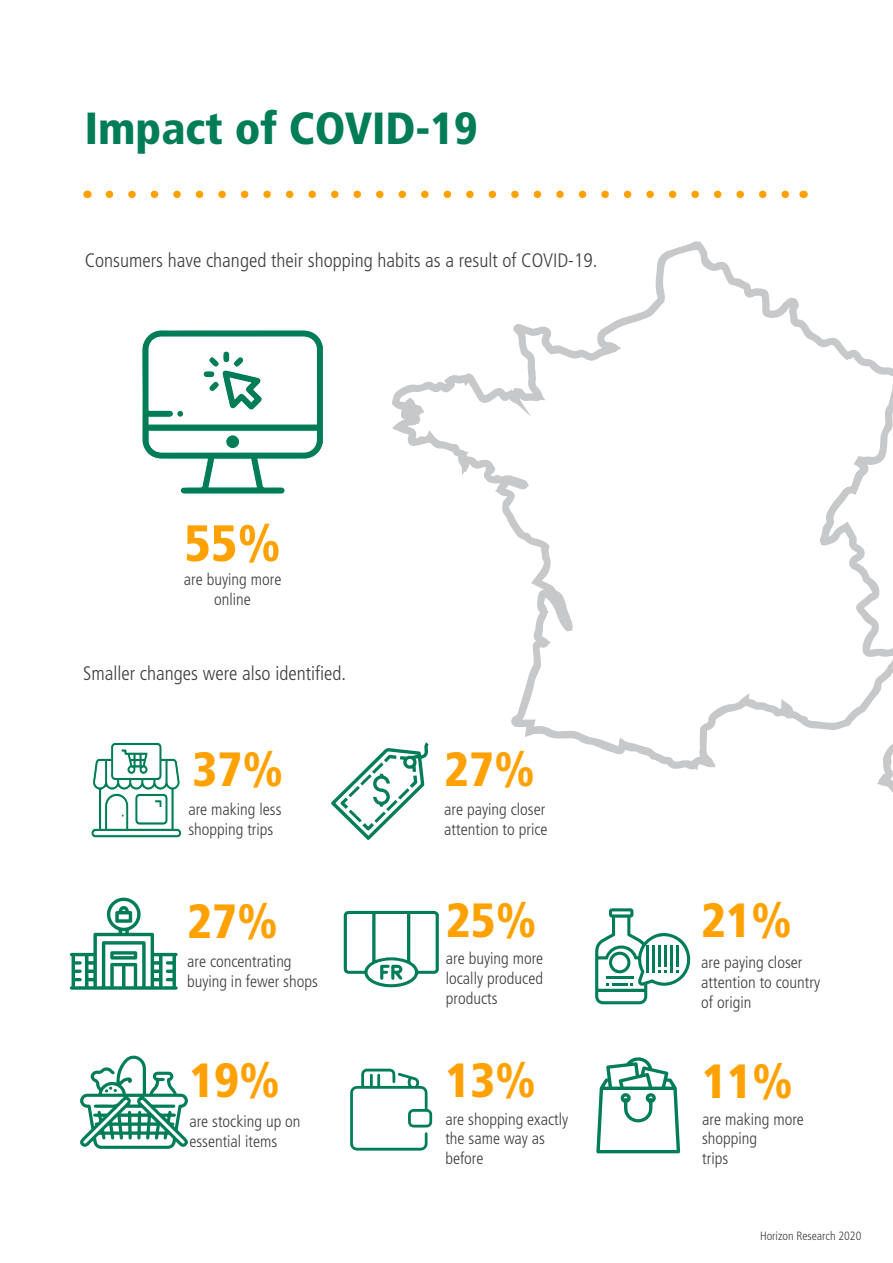
<style>
.page{position:relative;width:893px;height:1263px;background:#fff}
.page>*{position:absolute;margin:0;border:0;box-sizing:border-box;transform-origin:0 0}
.t1{font:900 condensed 51px "Frutiger LT Std";color:#ffa100}
.t2{font:900 condensed 48px "Frutiger LT Std";color:#ffa100}
.t3{font:900 condensed 45px "Frutiger LT Std";color:#007d57}
.t4{font:300 condensed 19.5px "Frutiger LT Std";color:#3e3e3f}
.t5{font:300 condensed 16.5px/19.8px "Frutiger LT Std";color:#3e3e3f}
.t6{font:300 condensed 12px "Frutiger LT Std";color:#3e3e3f}
</style>
<div class="page">
<svg style="left:109px;top:191px;width:275px;height:7px"></svg>
<svg style="left:91px;top:742px;width:91px;height:96px"></svg>
<svg style="left:80px;top:1055px;width:108px;height:94px"></svg>
<svg style="left:331px;top:748px;width:94px;height:92px"></svg>
<svg style="left:70px;top:897px;width:108px;height:93px"></svg>
<svg style="left:595px;top:908px;width:96px;height:96px"></svg>
<svg style="left:596px;top:1057px;width:84px;height:96px"></svg>
<svg style="left:350px;top:1069px;width:82px;height:81px"></svg>
<svg style="left:344px;top:911px;width:95px;height:76px"></svg>
<svg style="left:141px;top:330px;width:183px;height:164px"></svg>
<div style="left:177px;top:410px;width:7px;height:7px;background:#007d57;border-radius:50%"></div>
<div style="left:177px;top:410px;width:7px;height:7px;border:1px solid #fff;border-radius:50%"></div>
<div style="left:226px;top:435px;width:14px;height:14px;background:#007d57;border-radius:50%"></div>
<div style="left:225px;top:435px;width:15px;height:14px;border:1px solid #fff;border-radius:50%"></div>
<svg style="left:387px;top:190px;width:485px;height:585px"></svg>
<svg style="left:872px;top:360px;width:21px;height:433px"></svg>
<p class="t3" style="left:85px;top:102px;width:394px">Impact of COVID-19</p>
<p class="t4" style="left:85px;top:249px;width:514px">Consumers have changed their shopping habits as a result of COVID-19.</p>
<p class="t1" style="left:184px;top:512px;width:98px">55%</p>
<p class="t5" style="left:184px;top:570px;width:99px;text-align:center">are buying more online</p>
<p class="t4" style="left:83px;top:662px;width:264px">Smaller changes were also identified.</p>
<p class="t2" style="left:193px;top:740px;width:92px">37%</p>
<p class="t2" style="left:444px;top:741px;width:92px">27%</p>
<p class="t5" style="left:188px;top:799px;width:95px">are making less shopping trips</p>
<p class="t5" style="left:444px;top:799px;width:105px">are paying closer attention to price</p>
<p class="t2" style="left:187px;top:892px;width:92px">27%</p>
<p class="t2" style="left:446px;top:891px;width:92px">25%</p>
<p class="t5" style="left:187px;top:951px;width:132px">are concentrating buying in fewer shops</p>
<p class="t5" style="left:446px;top:949px;width:99px;text-align:justify">are buying more locally produced products</p>
<p class="t2" style="left:189px;top:1051px;width:92px">19%</p>
<p class="t2" style="left:445px;top:1052px;width:92px">13%</p>
<p class="t5" style="left:189px;top:1111px;width:113px">are stocking up on essential items</p>
<p class="t5" style="left:445px;top:1109px;width:124px">are shopping exactly the same way as before</p>
<p class="t2" style="left:701px;top:891px;width:92px">21%</p>
<p class="t5" style="left:701px;top:953px;width:120px">are paying closer attention to country of origin</p>
<p class="t2" style="left:702px;top:1052px;width:92px">11%</p>
<p class="t5" style="left:702px;top:1109px;width:103px">are making more shopping<br>trips</p>
<p class="t6" style="left:760px;top:1229px;width:103px">Horizon Research 2020</p>
</div>
